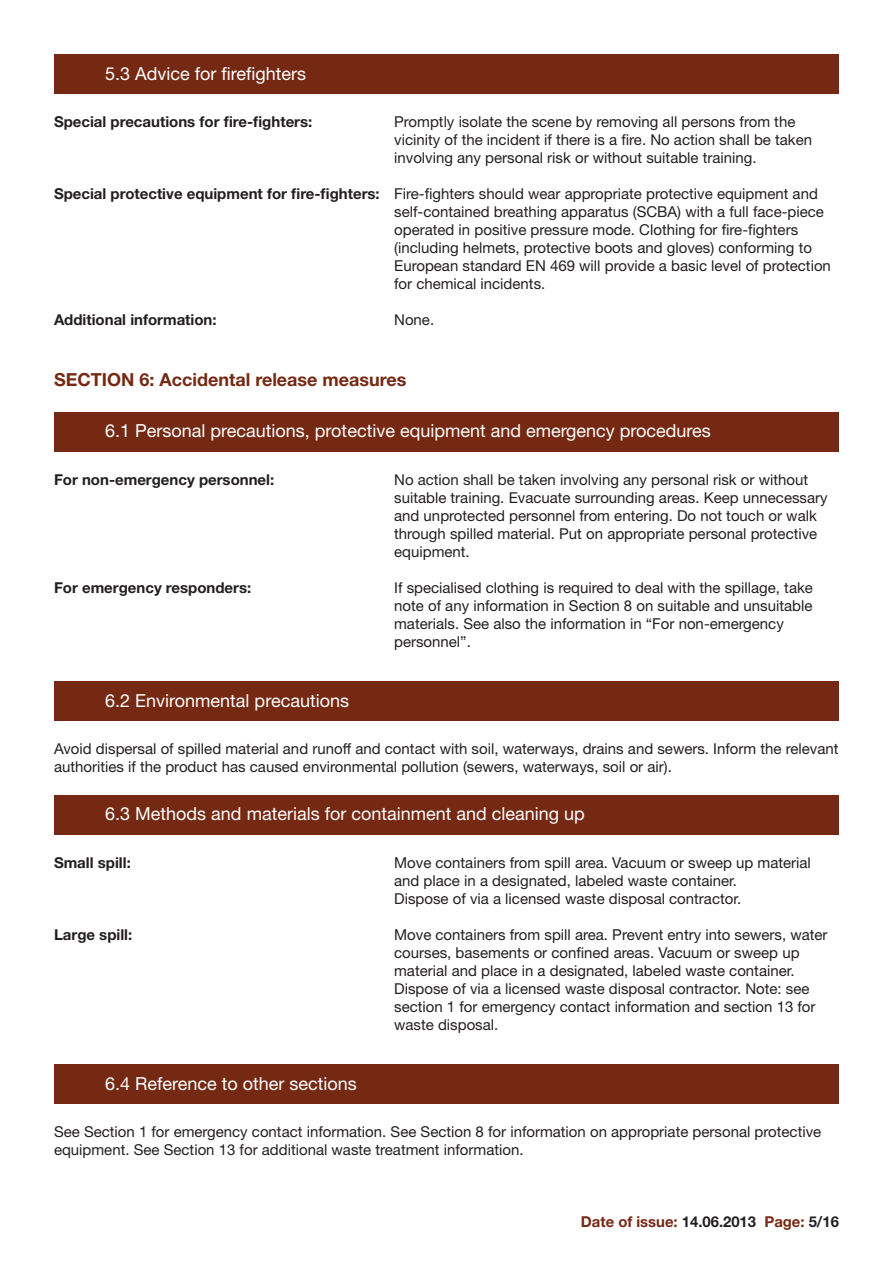
<style>
.page{position:relative;width:893px;height:1263px;background:#fff}
.page>*{position:absolute;margin:0;border:0;box-sizing:border-box;transform-origin:0 0}
.t1{font:18px "Helvetica Neue";color:#fff}
.t2{font:700 18px "Helvetica Neue";color:#752913}
.t3{font:15px/18px "Helvetica Neue";color:#231f20}
.t4{font:700 15px "Helvetica Neue";color:#231f20}
.t5{font:700 15px "Helvetica Neue";color:#752913}
.s1{font-weight:700}
.s2{color:#231f20}
</style>
<div class="page">
<div style="left:54px;top:54px;width:785px;height:40px;background:#752913"></div>
<div style="left:54px;top:412px;width:785px;height:40px;background:#752913"></div>
<div style="left:54px;top:681px;width:785px;height:40px;background:#752913"></div>
<div style="left:54px;top:795px;width:785px;height:40px;background:#752913"></div>
<div style="left:54px;top:1064px;width:785px;height:40px;background:#752913"></div>
<p class="t1" style="left:105px;top:62px;width:203px">5.3 Advice for firefighters</p>
<p class="t4" style="left:54px;top:112px;width:260px">Special precautions for fire-fighters:</p>
<p class="t3" style="left:394px;top:112px;width:419px">Promptly isolate the scene by removing all persons from the vicinity of the incident if there is a fire. No action shall be taken involving any personal risk or without suitable training.</p>
<p class="t3" style="left:394px;top:184px;width:438px;text-indent:-340px"><span class="s1">Special protective equipment for fire-fighters:</span> Fire-fighters should wear appropriate protective equipment and self-contained breathing apparatus (SCBA) with a full face-piece operated in positive pressure mode. Clothing for fire-fighters (including helmets, protective boots and gloves) conforming to European standard EN 469 will provide a basic level of protection for chemical incidents.</p>
<p class="t4" style="left:54px;top:310px;width:164px">Additional information:</p>
<p class="t3" style="left:394px;top:310px;width:42px">None.</p>
<p class="t2" style="left:54px;top:368px;width:354px">SECTION 6: Accidental release measures</p>
<p class="t1" style="left:105px;top:420px;width:607px">6.1 Personal precautions, protective equipment and emergency procedures</p>
<p class="t4" style="left:54px;top:470px;width:222px">For non-emergency personnel:</p>
<p class="t3" style="left:394px;top:470px;width:435px">No action shall be taken involving any personal risk or without suitable training. Evacuate surrounding areas. Keep unnecessary and unprotected personnel from entering. Do not touch or walk through spilled material. Put on appropriate personal protective equipment.</p>
<p class="t4" style="left:54px;top:578px;width:199px">For emergency responders:</p>
<p class="t3" style="left:394px;top:578px;width:420px">If specialised clothing is required to deal with the spillage, take note of any information in Section 8 on suitable and unsuitable materials. See also the information in “For non-emergency personnel”.</p>
<p class="t1" style="left:105px;top:690px;width:245px">6.2 Environmental precautions</p>
<p class="t3" style="left:54px;top:740px;width:786px">Avoid dispersal of spilled material and runoff and contact with soil, waterways, drains and sewers. Inform the relevant authorities if the product has caused environmental pollution (sewers, waterways, soil or air).</p>
<p class="t1" style="left:105px;top:803px;width:481px">6.3 Methods and materials for containment and cleaning up</p>
<p class="t4" style="left:54px;top:853px;width:78px">Small spill:</p>
<p class="t3" style="left:394px;top:853px;width:418px">Move containers from spill area. Vacuum or sweep up material and place in a designated, labeled waste container.<br>Dispose of via a licensed waste disposal contractor.</p>
<p class="t4" style="left:54px;top:925px;width:80px">Large spill:</p>
<p class="t3" style="left:394px;top:925px;width:435px">Move containers from spill area. Prevent entry into sewers, water courses, basements or confined areas. Vacuum or sweep up material and place in a designated, labeled waste container.<br>Dispose of via a licensed waste disposal contractor. Note: see section 1 for emergency contact information and section 13 for waste disposal.</p>
<p class="t1" style="left:105px;top:1072px;width:253px">6.4 Reference to other sections</p>
<p class="t3" style="left:54px;top:1122px;width:769px">See Section 1 for emergency contact information. See Section 8 for information on appropriate personal protective equipment. See Section 13 for additional waste treatment information.</p>
<p class="t5" style="left:581px;top:1212px;width:260px">Date of issue: <span class="s2">14.06.2013</span> Page: <span class="s2">5/16</span></p>
</div>
